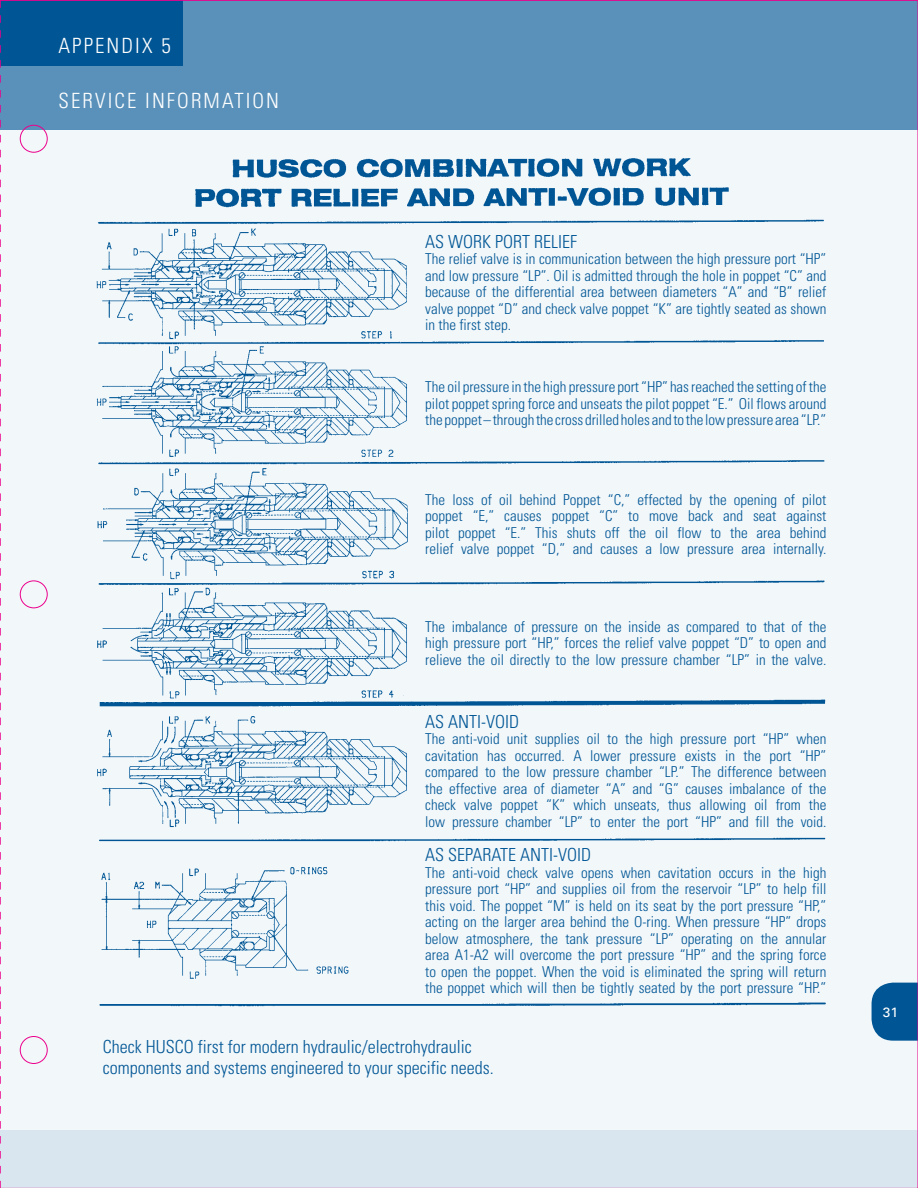
<style>
.page{position:relative;width:918px;height:1188px;background:#fff}
.page>*{position:absolute;margin:0;border:0;box-sizing:border-box;transform-origin:0 0}
.t1{font:300 condensed 21px "Univers";letter-spacing:.1em;color:#fff}
.t2{font:300 condensed 18px/21px "Univers";color:#005695}
.t3{font:300 condensed 15px/16.5px "Univers";color:#005695;text-align:justify}
.t4{font:13.5px "Univers";color:#fff}
</style>
<div class="page">
<div style="left:0;top:0;width:918px;height:1174px;background:#f2f7fa"></div>
<svg style="left:872px;top:983px;width:44px;height:58px;background:#10619c"></svg>
<div style="left:0;top:1130px;width:918px;height:58px;background:#d9e6ef"></div>
<div style="left:0;top:0;width:918px;height:130px;background:#5991ba"></div>
<img style="left:96px;top:158px;width:730px;height:849px">
<div style="left:0;top:0;width:182px;height:66px;background:#005695"></div>
<svg style="left:20px;top:125px;width:28px;height:939px"></svg>
<svg style="left:0;top:0;width:1px;height:1188px"></svg>
<h1 class="t1" style="left:59px;top:33px;width:114px">Appendix 5</h1>
<h1 class="t1" style="left:59px;top:88px;width:122px">Service Informatio</h1>
<h1 class="t1" style="left:266px;top:88px;width:14px">n</h1>
<p class="t2" style="left:425px;top:231px;width:153px">AS WORK PORT RELIEF</p>
<p class="t3" style="left:425px;top:251px;width:403px">The relief valve is in communication between the high pressure port “HP” and low pressure “LP”. Oil is admitted through the hole in poppet “C” and because of the differential area between diameters “A” and “B” relief valve poppet “D” and check valve poppet “K” are tightly seated as shown in the first step.</p>
<p class="t3" style="left:425px;top:379px;width:403px">The oil pressure in the high pressure port “HP” has reached the setting of the pilot poppet spring force and unseats the pilot poppet “E.” Oil flows around the poppet – through the cross drilled holes and to the low pressure area “LP.”</p>
<p class="t3" style="left:425px;top:491px;width:403px">The loss of oil behind Poppet “C,” effected by the opening of pilot poppet “E,” causes poppet “C” to move back and seat against pilot poppet “E.” This shuts off the oil flow to the area behind relief valve poppet “D,” and causes a low pressure area internally.</p>
<p class="t3" style="left:425px;top:618px;width:403px">The imbalance of pressure on the inside as compared to that of the high pressure port “HP,” forces the relief valve poppet “D” to open and relieve the oil directly to the low pressure chamber “LP” in the valve.</p>
<p class="t2" style="left:425px;top:711px;width:96px">AS ANTI-VOID</p>
<p class="t3" style="left:425px;top:731px;width:403px">The anti-void unit supplies oil to the high pressure port “HP” when cavitation has occurred. A lower pressure exists in the port “HP” compared to the low pressure chamber “LP.” The difference between the effective area of diameter “A” and “G” causes imbalance of the check valve poppet “K” which unseats, thus allowing oil from the low pressure chamber “LP” to enter the port “HP” and fill the void.</p>
<p class="t2" style="left:425px;top:844px;width:168px">AS SEPARATE ANTI-VOID</p>
<p class="t3" style="left:425px;top:864px;width:403px">The anti-void check valve opens when cavitation occurs in the high pressure port “HP” and supplies oil from the reservoir “LP” to help fill this void. The poppet “M” is held on its seat by the port pressure “HP,” acting on the larger area behind the O-ring. When pressure “HP” drops below atmosphere, the tank pressure “LP” operating on the annular area A1-A2 will overcome the port pressure “HP” and the spring force to open the poppet. When the void is eliminated the spring will return the poppet which will then be tightly seated by the port pressure “HP.”</p>
<p class="t2" style="left:103px;top:1036px;width:392px">Check HUSCO first for modern hydraulic/electrohydraulic components and systems engineered to your specific needs.</p>
<p class="t4" style="left:883px;top:1004px;width:17px">31</p>
</div>
